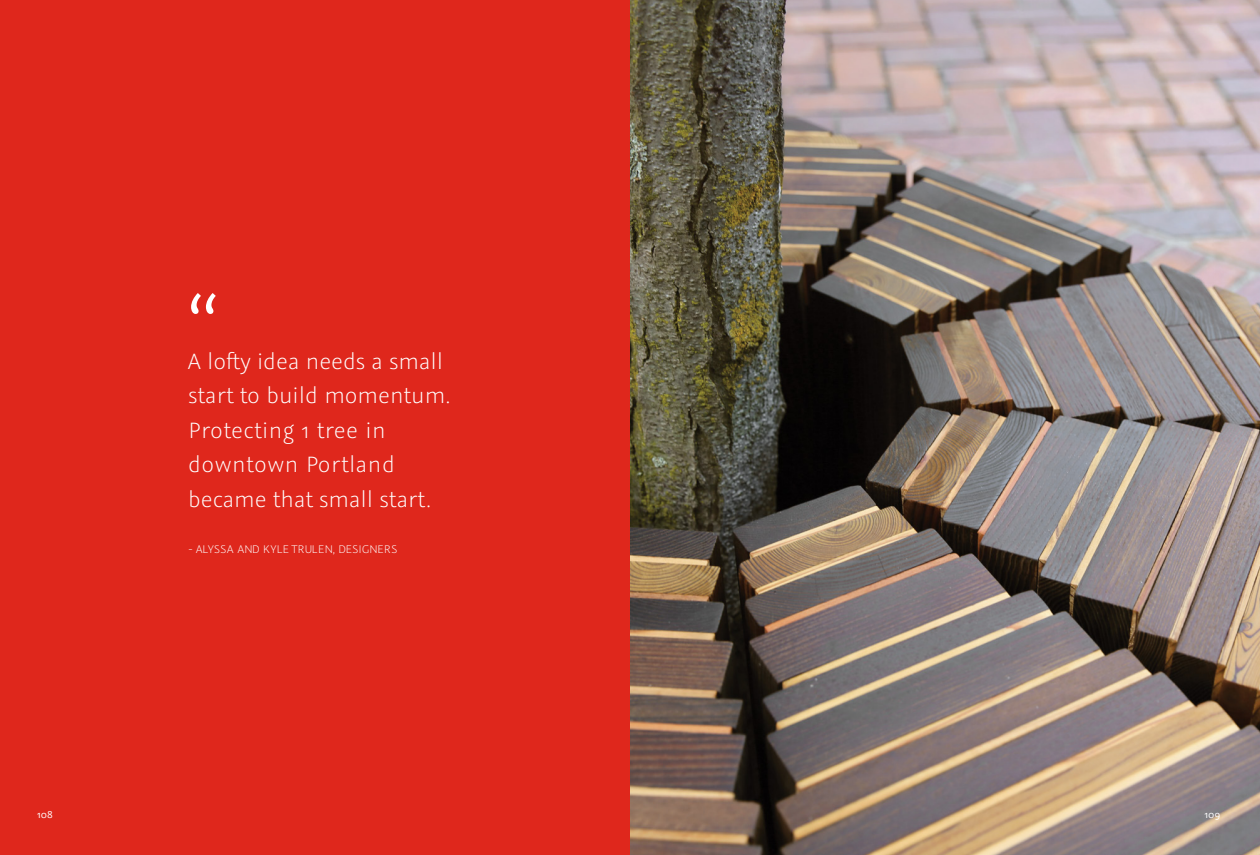
<style>
.page{position:relative;width:1260px;height:855px;background:#fff}
.page>*{position:absolute;margin:0;border:0;box-sizing:border-box;transform-origin:0 0}
.t1{font:300 103.75px "Graublau Sans";color:#fff}
.t2{font:300 24.88px/34.5px "Graublau Sans";color:#fff}
.t3{font:300 12.5px "Graublau Sans";color:#fff}
.t4{font:11.25px "Graublau Sans";color:#fff}
</style>
<div class="page">
<img style="left:630px;top:0;width:630px;height:855px">
<div style="left:0;top:0;width:630px;height:855px;background:#df271c"></div>
<h1 class="t1" style="left:188px;top:274px;width:32px">“</h1>
<p class="t2" style="left:188px;top:344px;width:264px">A lofty idea needs a small start to build momentum.<br>Protecting 1 tree in downtown Portland became that small start.</p>
<p class="t3" style="left:188px;top:542px;width:211px">- ALYSSA AND KYLE TRULEN, DESIGNERS</p>
<p class="t4" style="left:37px;top:808px;width:17px">108</p>
<p class="t4" style="left:1205px;top:808px;width:18px">109</p>
</div>
